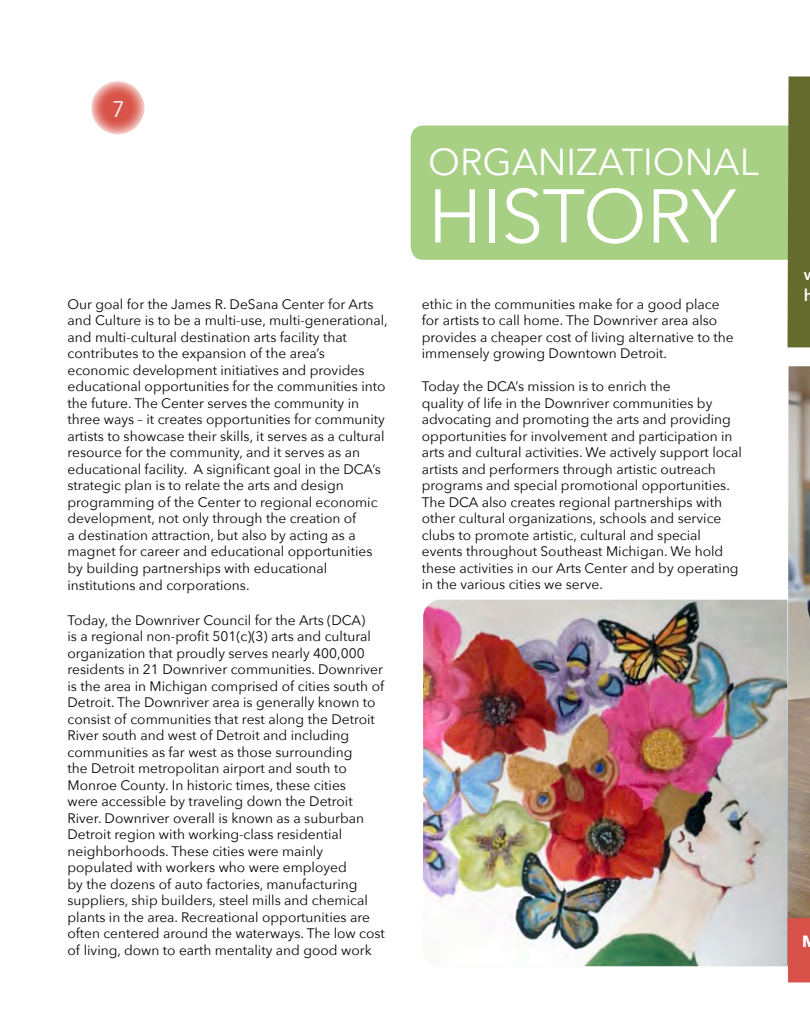
<style>
.page{position:relative;width:810px;height:1035px;background:#fff}
.page>*{position:absolute;margin:0;border:0;box-sizing:border-box;transform-origin:0 0}
.t1{font:75px "Avenir Next";letter-spacing:-.005em;color:#fff}
.t2{font:37.5px "Avenir Next";color:#fff}
.t3{font:22.5px "Avenir Next";color:#fff}
.t4{font:700 16.25px "Avenir Next";color:#fff}
.t5{font:600 16.25px "Avenir Next";color:#fff}
.t6{font:13.75px/16.5px "Avenir Next";color:#040503}
</style>
<div class="page">
<img style="left:423px;top:599px;width:365px;height:368px">
<img style="left:788px;top:366px;width:22px;height:552px">
<div style="left:411px;top:126px;width:377px;height:134px;background:#a8d085"></div>
<svg style="left:91px;top:81px;width:54px;height:54px;background:#e28179"></svg>
<div style="left:90px;top:80px;width:56px;height:56px;border:1px solid #fff;border-radius:50%"></div>
<svg style="left:788px;top:918px;width:22px;height:64px"></svg>
<div style="left:788px;top:76px;width:22px;height:271px;background:#656b2d"></div>
<h3 class="t3" style="left:112px;top:90px;width:15px">7</h3>
<p class="t6" style="left:68px;top:295px;width:322px">Our goal for the James R. DeSana Center for Arts and Culture is to be a multi-use, multi-generational, and multi-cultural destination arts facility that contributes to the expansion of the area’s economic development initiatives and provides educational opportunities for the communities into the future. The Center serves the community in three ways – it creates opportunities for community artists to showcase their skills, it serves as a cultural resource for the community, and it serves as an educational facility. A significant goal in the DCA’s strategic plan is to relate the arts and design programming of the Center to regional economic development, not only through the creation of<br>a destination attraction, but also by acting as a magnet for career and educational opportunities by building partnerships with educational</p>
<p class="t6" style="left:68px;top:577px;width:184px">institutions and corporations.</p>
<p class="t6" style="left:68px;top:611px;width:319px">Today, the Downriver Council for the Arts (DCA)<br>is a regional non-profit 501(c)(3) arts and cultural organization that proudly serves nearly 400,000 residents in 21 Downriver communities. Downriver is the area in Michigan comprised of cities south of Detroit. The Downriver area is generally known to consist of communities that rest along the Detroit River south and west of Detroit and including communities as far west as those surrounding<br>the Detroit metropolitan airport and south to Monroe County. In historic times, these cities<br>were accessible by traveling down the Detroit River. Downriver overall is known as a suburban Detroit region with working-class residential neighborhoods. These cities were mainly populated with workers who were employed<br>by the dozens of auto factories, manufacturing suppliers, ship builders, steel mills and chemical plants in the area. Recreational opportunities are often centered around the waterways. The low cost of living, down to earth mentality and good work</p>
<p class="t2" style="left:428px;top:130px;width:332px">ORGANIZATIONAL</p>
<p class="t1" style="left:428px;top:153px;width:310px">HISTORY</p>
<p class="t6" style="left:422px;top:295px;width:313px">ethic in the communities make for a good place for artists to call home. The Downriver area also provides a cheaper cost of living alternative to the immensely growing Downtown Detroit.</p>
<p class="t6" style="left:422px;top:377px;width:322px">Today the DCA’s mission is to enrich the<br>quality of life in the Downriver communities by advocating and promoting the arts and providing opportunities for involvement and participation in arts and cultural activities. We actively support local artists and performers through artistic outreach programs and special promotional opportunities.<br>The DCA also creates regional partnerships with other cultural organizations, schools and service clubs to promote artistic, cultural and special events throughout Southeast Michigan. We hold these activities in our Arts Center and by operating in the various cities we serve.</p>
<p class="t5" style="left:804px;top:282px;width:11px">h</p>
<p class="t4" style="left:802px;top:927px;width:17px">M</p>
</div>
